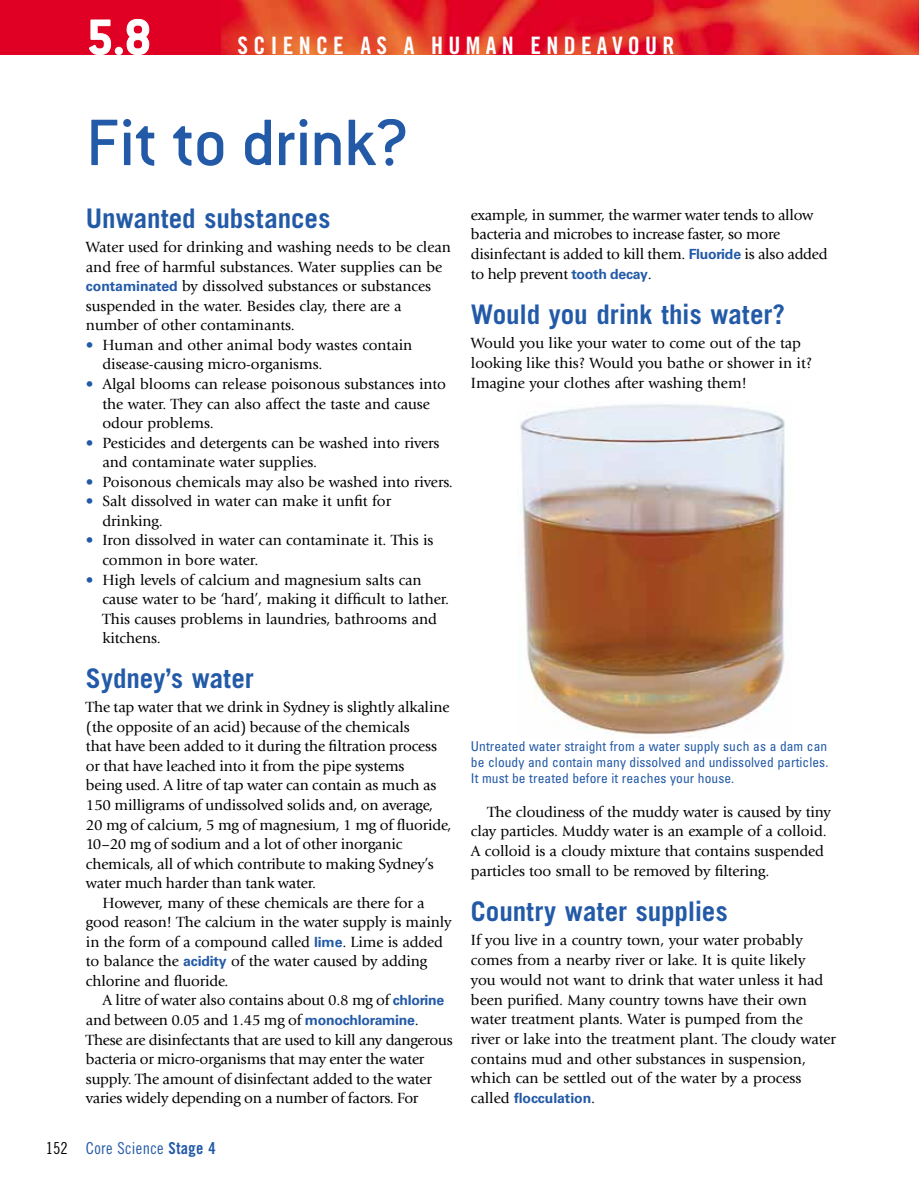
<style>
.page{position:relative;width:919px;height:1187px;background:#fff}
.page>*{position:absolute;margin:0;border:0;box-sizing:border-box;transform-origin:0 0}
.t1{font:500 72px "Conduit ITC Std";letter-spacing:-.01em;color:#235aa7}
.t2{font:700 54px "Conduit ITC Std";color:#fff}
.t3{font:700 27px "Trade Gothic LT Std";color:#235aa7}
.t4{font:24px "Trade Gothic LT Std Bd Cn 20";letter-spacing:.22em;color:#fff}
.t5{font:16.5px "Trade Gothic LT Std Cn 18";letter-spacing:.02em;color:#235aa7}
.t6{font:15.3px/19.5px "Giovanni Std";letter-spacing:-.01em;color:#000}
.t7{font:700 14.1px "Univers LT Std";letter-spacing:-.005em;color:#235aa7}
.t8{font:condensed 13.5px/15.9px "Univers LT Std";letter-spacing:.005em;color:#235aa7;text-align:justify}
.s1{font-family:"Univers LT Std";font-weight:700;font-size:14.1px;color:#235aa7}
.s2{color:#235aa7}
.s3{color:#000}
.s4{font-family:"Trade Gothic LT Std Bd Cn 20"}
.s5{font-family:"Giovanni Std";font-weight:400;font-size:15.3px;color:#000}
</style>
<div class="page">
<div style="left:0;top:0;width:242px;height:54px;background:#df0023"></div>
<img style="left:221px;top:0;width:697px;height:54px">
<svg style="left:88px;top:19px;width:23px;height:36px"></svg>
<div style="left:115px;top:47px;width:8px;height:8px;border:1px solid #fff;border-radius:50%"></div>
<svg style="left:126px;top:19px;width:24px;height:36px"></svg>
<img style="left:517px;top:404px;width:268px;height:331px">
<h2 class="t2" style="left:86px;top:4px;width:67px">5.8</h2>
<h3 class="t4" style="left:237px;top:31px;width:438px">SCIENCE AS A HUMAN ENDEAVOUR</h3>
<h1 class="t1" style="left:86px;top:99px;width:325px">Fit to drink?</h1>
<h3 class="t3" style="left:86px;top:202px;width:246px">Unwanted substances</h3>
<p class="t6" style="left:86px;top:237px;width:366px">Water used for drinking and washing needs to be clean and free of harmful substances. Water supplies can be <span class="s1">contaminated</span> by dissolved substances or substances suspended in the water. Besides clay, there are a number of other contaminants.</p>
<p class="t6" style="left:102px;top:335px;width:311px;text-indent:-16px"><span class="s2">•</span> Human and other animal body wastes contain disease-causing micro-organisms.</p>
<p class="t6" style="left:102px;top:374px;width:345px;text-indent:-16px"><span class="s2">•</span> Algal blooms can release poisonous substances into the water. They can also affect the taste and cause odour problems.</p>
<p class="t6" style="left:102px;top:433px;width:338px;text-indent:-16px"><span class="s2">•</span> Pesticides and detergents can be washed into rivers and contaminate water supplies.</p>
<p class="t6" style="left:86px;top:472px;width:368px"><span class="s2">•</span> Poisonous chemicals may also be washed into rivers.</p>
<p class="t6" style="left:102px;top:491px;width:290px;text-indent:-16px"><span class="s2">•</span> Salt dissolved in water can make it unfit for drinking.</p>
<p class="t6" style="left:102px;top:531px;width:332px;text-indent:-16px"><span class="s2">•</span> Iron dissolved in water can contaminate it. This is common in bore water.</p>
<p class="t6" style="left:102px;top:570px;width:348px;text-indent:-16px"><span class="s2">•</span> High levels of calcium and magnesium salts can cause water to be ‘hard’, making it difficult to lather.<br>This causes problems in laundries, bathrooms and kitchens.</p>
<h3 class="t3" style="left:86px;top:662px;width:169px">Sydney’s water</h3>
<p class="t6" style="left:86px;top:697px;width:365px">The tap water that we drink in Sydney is slightly alkaline</p>
<p class="t6" style="left:86px;top:717px;width:325px">(the opposite of an acid) because of the chemicals</p>
<p class="t6" style="left:86px;top:736px;width:352px">that have been added to it during the filtration process</p>
<p class="t6" style="left:86px;top:756px;width:320px">or that have leached into it from the pipe systems</p>
<p class="t6" style="left:86px;top:775px;width:352px">being used. A litre of tap water can contain as much as</p>
<p class="t6" style="left:86px;top:795px;width:349px">150 milligrams of undissolved solids and, on average,</p>
<p class="t6" style="left:86px;top:814px;width:367px">20 mg of calcium, 5 mg of magnesium, 1 mg of fluoride,</p>
<p class="t6" style="left:86px;top:834px;width:318px">10–20 mg of sodium and a lot of other inorganic</p>
<p class="t6" style="left:86px;top:854px;width:349px">chemicals, all of which contribute to making Sydney’s</p>
<p class="t6" style="left:86px;top:873px;width:231px">water much harder than tank water.</p>
<p class="t6" style="left:102px;top:893px;width:323px">However, many of these chemicals are there for a</p>
<p class="t6" style="left:86px;top:912px;width:367px">good reason! The calcium in the water supply is mainly</p>
<p class="t6" style="left:86px;top:932px;width:358px">in the form of a compound called <span class="s1">lime</span>. Lime is added</p>
<p class="t6" style="left:86px;top:951px;width:342px">to balance the <span class="s1">acidity</span> of the water caused by adding</p>
<p class="t6" style="left:86px;top:971px;width:144px">chlorine and fluoride.</p>
<p class="t6" style="left:102px;top:990px;width:343px">A litre of water also contains about 0.8 mg of <span class="s1">chlorine</span></p>
<p class="t6" style="left:86px;top:1010px;width:334px">and between 0.05 and 1.45 mg of <span class="s1">monochloramine</span>.</p>
<p class="t6" style="left:86px;top:1029px;width:368px">These are disinfectants that are used to kill any dangerous</p>
<p class="t6" style="left:86px;top:1049px;width:340px">bacteria or micro-organisms that may enter the water</p>
<p class="t6" style="left:86px;top:1068px;width:347px">supply. The amount of disinfectant added to the water</p>
<p class="t6" style="left:86px;top:1088px;width:334px">varies widely depending on a number of factors. For</p>
<p class="t5" style="left:46px;top:1138px;width:171px"><span class="s3">152</span> Core Science <span class="s4">STAGE 4</span></p>
<p class="t6" style="left:471px;top:205px;width:358px">example, in summer, the warmer water tends to allow bacteria and microbes to increase faster, so more disinfectant is added to kill them. <span class="s1">Fluoride</span> is also added to help prevent <span class="s1">tooth decay</span>.</p>
<h3 class="t3" style="left:471px;top:298px;width:316px">Would you drink this water?</h3>
<p class="t6" style="left:471px;top:333px;width:342px">Would you like your water to come out of the tap looking like this? Would you bathe or shower in it?<br>Imagine your clothes after washing them!</p>
<p class="t8" style="left:471px;top:738px;width:359px">Untreated water straight from a water supply such as a dam can be cloudy and contain many dissolved and undissolved particles.<br>It must be treated before it reaches your house.</p>
<p class="t6" style="left:471px;top:801px;width:361px;text-indent:16px">The cloudiness of the muddy water is caused by tiny clay particles. Muddy water is an example of a colloid.<br>A colloid is a cloudy mixture that contains suspended particles too small to be removed by filtering.</p>
<h3 class="t3" style="left:471px;top:894px;width:258px">Country water supplies</h3>
<p class="t6" style="left:471px;top:930px;width:366px">If you live in a country town, your water probably comes from a nearby river or lake. It is quite likely<br>you would not want to drink that water unless it had been purified. Many country towns have their own water treatment plants. Water is pumped from the river or lake into the treatment plant. The cloudy water contains mud and other substances in suspension, which can be settled out of the water by a process</p>
<p class="t7" style="left:471px;top:1089px;width:126px"><span class="s5">called</span> flocculation<span class="s5">.</span></p>
</div>
